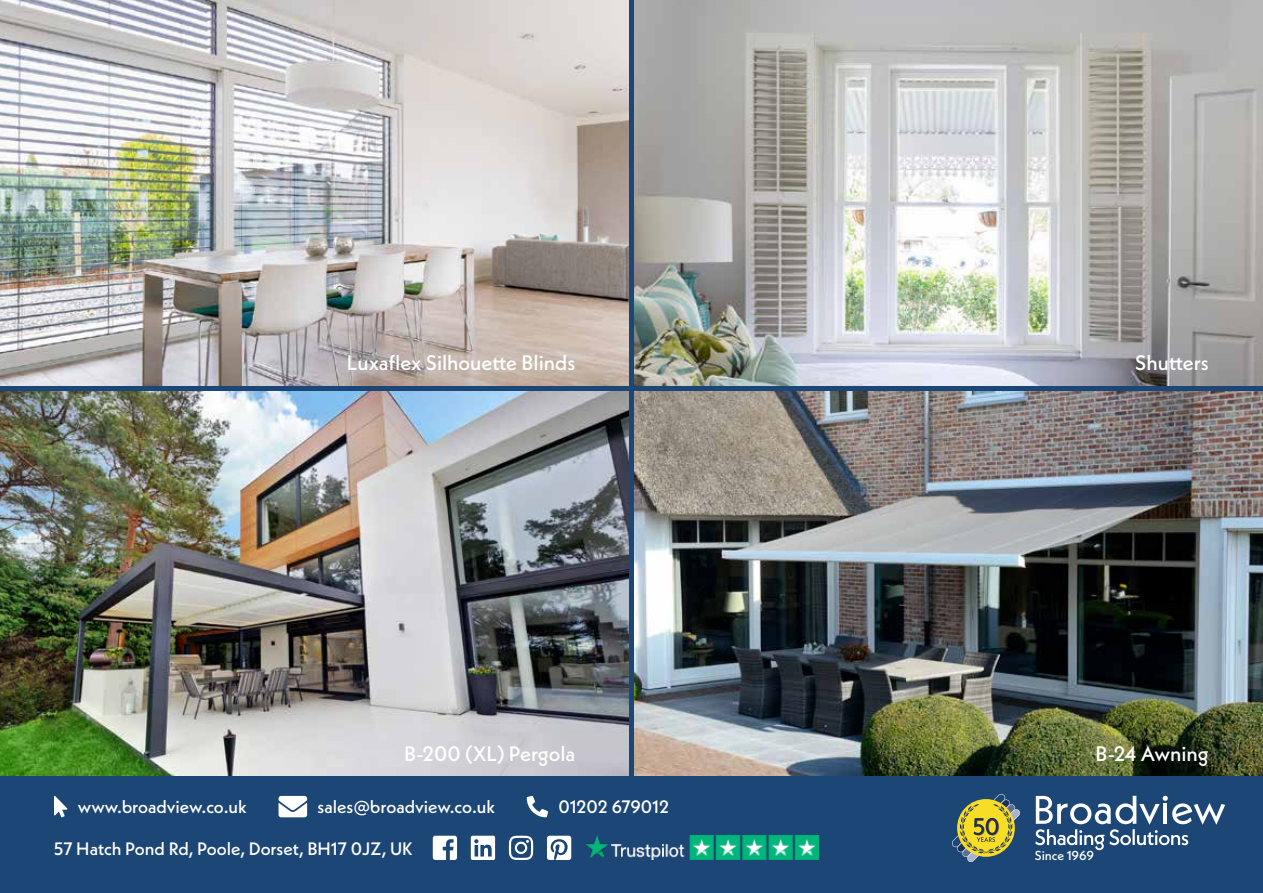
<style>
.page{position:relative;width:1263px;height:893px;background:#fff}
.page>*{position:absolute;margin:0;border:0;box-sizing:border-box;transform-origin:0 0}
.t1{font:500 21px "Neue Kabel";color:#fff}
.t2{font:500 18px "Neue Kabel";color:#fff}
.t3{font:500 13.05px "Neue Kabel";color:#fff}
</style>
<div class="page">
<img style="left:634px;top:390px;width:629px;height:386px">
<img style="left:0;top:0;width:629px;height:386px">
<img style="left:0;top:390px;width:629px;height:386px">
<svg style="left:634px;top:0;width:629px;height:386px;background:#b8b8b6"></svg>
<div style="left:0;top:776px;width:1263px;height:117px;background:#1c4675"></div>
<hr style="left:0;top:386px;width:1263px;height:4px;background:#1c4675">
<div style="left:629px;top:0;width:5px;height:781px;background:#1c4675"></div>
<svg style="left:433px;top:836px;width:24px;height:24px"></svg>
<svg style="left:279px;top:796px;width:28px;height:21px"></svg>
<svg style="left:527px;top:796px;width:21px;height:21px"></svg>
<svg style="left:471px;top:836px;width:24px;height:24px"></svg>
<svg style="left:509px;top:836px;width:24px;height:24px"></svg>
<svg style="left:952px;top:794px;width:68px;height:68px"></svg>
<svg style="left:1035px;top:796px;width:190px;height:54px"></svg>
<svg style="left:547px;top:836px;width:24px;height:24px"></svg>
<svg style="left:54px;top:796px;width:14px;height:21px"></svg>
<img style="left:585px;top:836px;width:233px;height:24px">
<p class="t1" style="left:347px;top:349px;width:230px">Luxaflex Silhouette Blinds</p>
<p class="t1" style="left:1135px;top:349px;width:75px">Shutters</p>
<p class="t1" style="left:404px;top:740px;width:173px">B-200 (XL) Pergola</p>
<p class="t1" style="left:1095px;top:740px;width:115px">B-24 Awning</p>
<p class="t2" style="left:78px;top:795px;width:171px">www.broadview.co.uk</p>
<p class="t2" style="left:318px;top:795px;width:179px">sales@broadview.co.uk</p>
<p class="t2" style="left:558px;top:795px;width:112px">01202 679012</p>
<p class="t2" style="left:54px;top:837px;width:360px">57 Hatch Pond Rd, Poole, Dorset, BH17 0JZ, UK</p>
<p class="t3" style="left:1035px;top:847px;width:61px">Since 1969</p>
</div>
